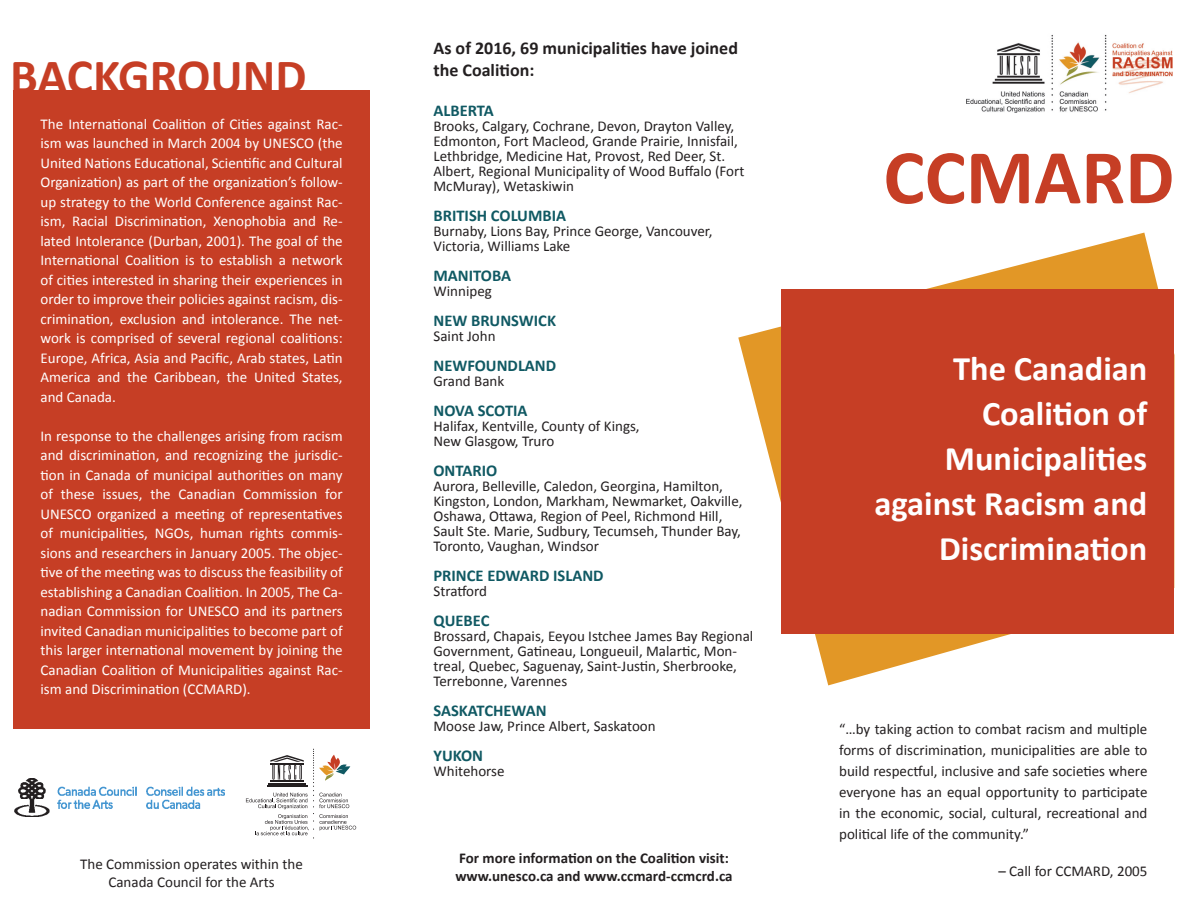
<style>
.page{position:relative;width:1188px;height:918px;background:#fff}
.page>*{position:absolute;margin:0;border:0;box-sizing:border-box;transform-origin:0 0}
.t1{font:700 78px "Calibri";color:#c63e25}
.t2{font:700 49.5px "Calibri";color:#c63e25}
.t3{font:700 34.5px "Calibri";color:#fff}
.t4{font:700 18px/21.6px "Calibri";color:#231f20}
.t5{font:700 16.5px "Calibri";color:#105963}
.t6{font:15px/19.5px "Calibri";color:#fff;text-align:justify}
.t7{font:15px/15px "Calibri";color:#231f20}
.t8{font:700 15px "Calibri";color:#231f20}
</style>
<div class="page">
<svg style="left:738px;top:233px;width:436px;height:452px"></svg>
<div style="left:13px;top:90px;width:357px;height:639px;background:#c63e25"></div>
<div style="left:781px;top:289px;width:393px;height:344px;background:#c63e25"></div>
<svg style="left:246px;top:749px;width:110px;height:90px"></svg>
<img style="left:14px;top:779px;width:211px;height:38px">
<img style="left:966px;top:34px;width:207px;height:79px">
<p class="t2" style="left:10px;top:45px;width:298px">BACKGROUND</p>
<p class="t6" style="left:40px;top:114px;width:304px">The International Coalition of Cities against Rac&shy;ism was launched in March 2004 by UNESCO (the United Nations Educational, Scientific and Cultural Organization) as part of the organization’s follow&shy;up strategy to the World Conference against Rac&shy;ism, Racial Discrimination, Xenophobia and Re&shy;lated Intolerance (Durban, 2001). The goal of the International Coalition is to establish a network of cities interested in sharing their experiences in order to improve their policies against racism, dis&shy;crimination, exclusion and intolerance. The net&shy;work is comprised of several regional coalitions:<br>Europe, Africa, Asia and Pacific, Arab states, Latin America and the Caribbean, the United States, and Canada.</p>
<p class="t6" style="left:40px;top:426px;width:304px">In response to the challenges arising from racism and discrimination, and recognizing the jurisdic&shy;tion in Canada of municipal authorities on many of these issues, the Canadian Commission for UNESCO organized a meeting of representatives of municipalities, NGOs, human rights commis&shy;sions and researchers in January 2005. The objec&shy;tive of the meeting was to discuss the feasibility of establishing a Canadian Coalition. In 2005, The Ca&shy;nadian Commission for UNESCO and its partners invited Canadian municipalities to become part of this larger international movement by joining the Canadian Coalition of Municipalities against Rac&shy;ism and Discrimination (CCMARD).</p>
<p class="t7" style="left:80px;top:857px;width:224px">The Commission operates within the</p>
<p class="t7" style="left:108px;top:875px;width:168px">Canada Council for the Arts</p>
<p class="t4" style="left:434px;top:37px;width:306px">As of 2016, 69 municipalities have joined the Coalition:</p>
<p class="t5" style="left:434px;top:100px;width:62px">ALBERTA</p>
<p class="t7" style="left:434px;top:119px;width:312px">Brooks, Calgary, Cochrane, Devon, Drayton Valley, Edmonton, Fort Macleod, Grande Prairie, Innisfail, Lethbridge, Medicine Hat, Provost, Red Deer, St.<br>Albert, Regional Municipality of Wood Buffalo (Fort McMuray), Wetaskiwin</p>
<p class="t5" style="left:434px;top:205px;width:134px">BRITISH COLUMBIA</p>
<p class="t7" style="left:434px;top:224px;width:281px">Burnaby, Lions Bay, Prince George, Vancouver,</p>
<p class="t7" style="left:434px;top:239px;width:138px">Victoria, Williams Lake</p>
<p class="t5" style="left:434px;top:265px;width:79px">MANITOBA</p>
<p class="t7" style="left:434px;top:284px;width:60px">Winnipeg</p>
<p class="t5" style="left:434px;top:310px;width:124px">NEW BRUNSWICK</p>
<p class="t7" style="left:434px;top:329px;width:64px">Saint John</p>
<p class="t5" style="left:434px;top:355px;width:124px">NEWFOUNDLAND</p>
<p class="t7" style="left:434px;top:374px;width:72px">Grand Bank</p>
<p class="t5" style="left:434px;top:400px;width:96px">NOVA SCOTIA</p>
<p class="t7" style="left:434px;top:419px;width:208px">Halifax, Kentville, County of Kings,</p>
<p class="t7" style="left:434px;top:434px;width:122px">New Glasgow, Truro</p>
<p class="t5" style="left:434px;top:460px;width:65px">ONTARIO</p>
<p class="t7" style="left:434px;top:479px;width:311px">Aurora, Belleville, Caledon, Georgina, Hamilton, Kingston, London, Markham, Newmarket, Oakville, Oshawa, Ottawa, Region of Peel, Richmond Hill, Sault Ste. Marie, Sudbury, Tecumseh, Thunder Bay, Toronto, Vaughan, Windsor</p>
<p class="t5" style="left:434px;top:565px;width:172px">PRINCE EDWARD ISLAND</p>
<p class="t7" style="left:434px;top:584px;width:55px">Stratford</p>
<p class="t5" style="left:434px;top:610px;width:57px">QUEBEC</p>
<p class="t7" style="left:434px;top:629px;width:321px">Brossard, Chapais, Eeyou Istchee James Bay Regional Government, Gatineau, Longueuil, Malartic, Mon&shy;treal, Quebec, Saguenay, Saint-Justin, Sherbrooke, Terrebonne, Varennes</p>
<p class="t5" style="left:434px;top:700px;width:115px">SASKATCHEWAN</p>
<p class="t7" style="left:434px;top:719px;width:224px">Moose Jaw, Prince Albert, Saskatoon</p>
<p class="t5" style="left:434px;top:745px;width:51px">YUKON</p>
<p class="t7" style="left:434px;top:764px;width:73px">Whitehorse</p>
<p class="t8" style="left:459px;top:849px;width:271px">For more information on the Coalition visit:</p>
<p class="t8" style="left:455px;top:867px;width:279px">www.unesco.ca and www.ccmard-ccmcrd.ca</p>
<p class="t1" style="left:883px;top:127px;width:293px">CCMARD</p>
<p class="t3" style="left:953px;top:347px;width:196px">The Canadian</p>
<p class="t3" style="left:982px;top:392px;width:167px">Coalition of</p>
<p class="t3" style="left:945px;top:437px;width:204px">Municipalities</p>
<p class="t3" style="left:874px;top:482px;width:275px">against Racism and</p>
<p class="t3" style="left:939px;top:527px;width:210px">Discrimination</p>
<p class="t7" style="left:839px;top:718px;width:310px;line-height:21px;text-align:justify">“…by taking action to combat racism and multiple forms of discrimination, municipalities are able to build respectful, inclusive and safe societies where everyone has an equal opportunity to participate in the economic, social, cultural, recreational and political life of the community.”</p>
<p class="t7" style="left:998px;top:864px;width:151px">– Call for CCMARD, 2005</p>
</div>
